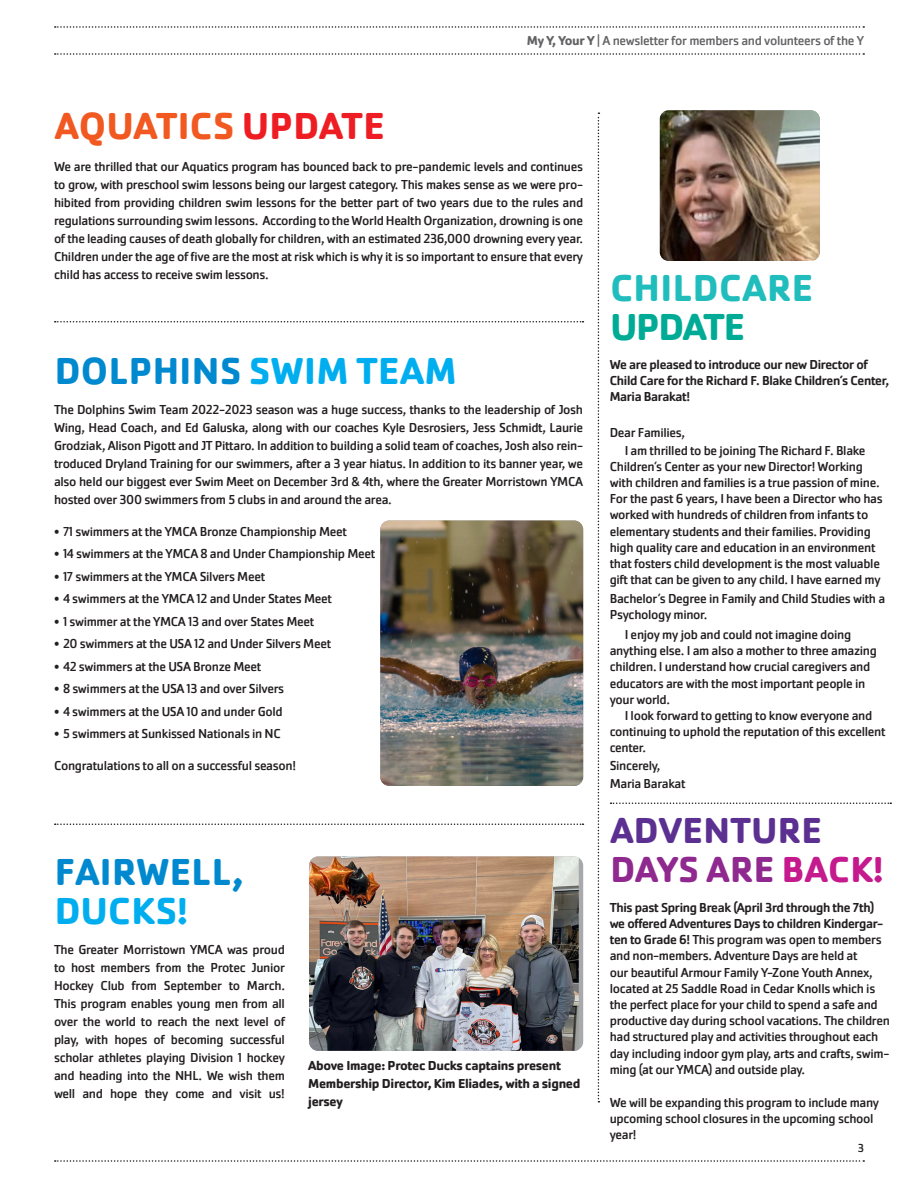
<style>
.page{position:relative;width:918px;height:1188px;background:#fff}
.page>*{position:absolute;margin:0;border:0;box-sizing:border-box;transform-origin:0 0}
.Heading_2{font:700 39px/39px "Cachet Pro";letter-spacing:.01em;color:#0089cf}
.Heading_2-2{font:700 39px/39px "Cachet Pro";letter-spacing:.01em;color:#21bdbd}
.Heading_2-3{font:700 39px "Cachet Pro";letter-spacing:.01em;color:#f15921}
.Heading_2-4{font:700 37.5px/39px "Cachet Pro";letter-spacing:.01em;color:#5b3091}
.Body_copy{font:13.5px/16.2px "Cachet Pro";letter-spacing:-.025em;color:#231f20}
.Heading_2-5{font:13.5px/16.2px "Cachet Pro";letter-spacing:-.025em;color:#231f20}
.Subhead{font:13.5px/18px "Cachet Pro";letter-spacing:-.025em;color:#231f20;text-align:justify}
.Body_copy-2{font:500 13.5px/16.2px "Cachet Pro";letter-spacing:-.025em;color:#231f20}
.Byline___Image_Caption{font:700 13.5px/18px "Cachet Pro";letter-spacing:-.025em;color:#231f20}
.Address{font:13.5px "Cachet Pro";letter-spacing:-.025em;color:#636366}
.t1{font:12px "Cachet Pro";color:#231f20}
.s1{font-weight:700}
.s2{color:#ee1d23}
.s3{color:#00aeef}
.s4{color:#00ab95}
.s5{color:#90298f}
.s6{color:#c5198e}
.s7{font-weight:500}
</style>
<div class="page">
<img style="left:380px;top:520px;width:203px;height:266px">
<svg style="left:55px;top:26px;width:809px;height:2px"></svg>
<svg style="left:55px;top:1160px;width:809px;height:2px"></svg>
<svg style="left:55px;top:53px;width:809px;height:2px"></svg>
<svg style="left:598px;top:112px;width:1px;height:990px"></svg>
<svg style="left:55px;top:824px;width:528px;height:1px"></svg>
<svg style="left:610px;top:802px;width:281px;height:2px"></svg>
<svg style="left:55px;top:321px;width:528px;height:1px"></svg>
<img style="left:309px;top:856px;width:270px;height:195px">
<img style="left:660px;top:110px;width:160px;height:151px">
<p class="Address" style="left:527px;top:33px;width:339px"><span class="s1">My Y, Your Y</span> | A newsletter for members and volunteers of the Y</p>
<p class="Heading_2-3" style="left:55px;top:102px;width:331px">AQUATICS <span class="s2">UPDATE</span></p>
<p class="Body_copy" style="left:54px;top:158px;width:531px;line-height:18px;text-align:justify">We are thrilled that our Aquatics program has bounced back to pre-pandemic levels and continues to grow, with preschool swim lessons being our largest category. This makes sense as we were pro&shy;hibited from providing children swim lessons for the better part of two years due to the rules and regulations surrounding swim lessons. According to the World Health Organization, drowning is one of the leading causes of death globally for children, with an estimated 236,000 drowning every year.<br>Children under the age of five are the most at risk which is why it is so important to ensure that every child has access to receive swim lessons.</p>
<p class="Heading_2" style="left:55px;top:351px;width:404px">DOLPHINS <span class="s3">SWIM TEAM</span></p>
<p class="Body_copy" style="left:54px;top:401px;width:531px;line-height:18px;text-align:justify">The Dolphins Swim Team 2022-2023 season was a huge success, thanks to the leadership of Josh Wing, Head Coach, and Ed Galuska, along with our coaches Kyle Desrosiers, Jess Schmidt, Laurie Grodziak, Alison Pigott and JT Pittaro. In addition to building a solid team of coaches, Josh also rein&shy;troduced Dryland Training for our swimmers, after a 3 year hiatus. In addition to its banner year, we also held our biggest ever Swim Meet on December 3rd &amp; 4th, where the Greater Morristown YMCA hosted over 300 swimmers from 5 clubs in and around the area.</p>
<p class="Body_copy" style="left:54px;top:523px;width:295px">• 71 swimmers at the YMCA Bronze Championship Meet</p>
<p class="Body_copy" style="left:54px;top:546px;width:323px">• 14 swimmers at the YMCA 8 and Under Championship Meet</p>
<p class="Body_copy" style="left:54px;top:568px;width:213px">• 17 swimmers at the YMCA Silvers Meet</p>
<p class="Body_copy" style="left:54px;top:591px;width:280px">• 4 swimmers at the YMCA 12 and Under States Meet</p>
<p class="Body_copy" style="left:54px;top:613px;width:262px">• 1 swimmer at the YMCA 13 and over States Meet</p>
<p class="Body_copy" style="left:54px;top:636px;width:279px">• 20 swimmers at the USA 12 and Under Silvers Meet</p>
<p class="Body_copy" style="left:54px;top:658px;width:209px">• 42 swimmers at the USA Bronze Meet</p>
<p class="Body_copy" style="left:54px;top:681px;width:232px">• 8 swimmers at the USA 13 and over Silvers</p>
<p class="Body_copy" style="left:54px;top:703px;width:230px">• 4 swimmers at the USA 10 and under Gold</p>
<p class="Body_copy" style="left:54px;top:726px;width:228px">• 5 swimmers at Sunkissed Nationals in NC</p>
<p class="Body_copy" style="left:54px;top:757px;width:244px">Congratulations to all on a successful season!</p>
<p class="Heading_2" style="left:55px;top:853px;width:190px">FAIRWELL,<br><span class="s3">DUCKS!</span></p>
<p class="Subhead" style="left:54px;top:941px;width:233px">The Greater Morristown YMCA was proud to host members from the Protec Junior Hockey Club from September to March.<br>This program enables young men from all over the world to reach the next level of play, with hopes of becoming successful scholar athletes playing Division 1 hockey and heading into the NHL. We wish them well and hope they come and visit us!</p>
<p class="Byline___Image_Caption" style="left:308px;top:1056px;width:274px">Above Image: Protec Ducks captains present<br>Membership Director, Kim Eliades, with a signed jersey</p>
<p class="Heading_2-2" style="left:610px;top:268px;width:204px">CHILDCARE<br><span class="s4">UPDATE</span></p>
<p class="Body_copy-2" style="left:610px;top:357px;width:281px">We are pleased to introduce our new Director of<br>Child Care for the Richard F. Blake Children’s Center,<br>Maria Barakat!</p>
<p class="Body_copy" style="left:610px;top:424px;width:77px">Dear Families,</p>
<p class="Body_copy" style="left:610px;top:442px;width:275px;text-indent:15px">I am thrilled to be joining The Richard F. Blake Children’s Center as your new Director! Working with children and families is a true passion of mine.<br>For the past 6 years, I have been a Director who has worked with hundreds of children from infants to</p>
<p class="Body_copy" style="left:610px;top:523px;width:272px">elementary students and their families. Providing high quality care and education in an environment that fosters child development is the most valuable gift that can be given to any child. I have earned my</p>
<p class="Body_copy" style="left:610px;top:591px;width:277px">Bachelor’s Degree in Family and Child Studies with a<br>Psychology minor.</p>
<p class="Body_copy" style="left:610px;top:627px;width:269px;text-indent:15px">I enjoy my job and could not imagine doing anything else. I am also a mother to three amazing children. I understand how crucial caregivers and educators are with the most important people in your world.</p>
<p class="Body_copy" style="left:610px;top:708px;width:277px;text-indent:15px">I look forward to getting to know everyone and continuing to uphold the reputation of this excellent center.</p>
<p class="Body_copy" style="left:610px;top:757px;width:52px">Sincerely,</p>
<p class="Body_copy" style="left:610px;top:775px;width:77px">Maria Barakat</p>
<p class="Heading_2-4" style="left:610px;top:811px;width:275px">ADVENTURE<br><span class="s5">DAYS ARE</span> <span class="s6">BACK!</span></p>
<p class="Heading_2-5" style="left:610px;top:899px;width:282px"><span class="s7">This past Spring Break (April 3rd through the 7th) we offered Adventures Days to children Kindergar&shy;ten to Grade 6!</span> This program was open to members and non-members. Adventure Days are held at<br>our beautiful Armour Family Y-Zone Youth Annex, located at 25 Saddle Road in Cedar Knolls which is the perfect place for your child to spend a safe and productive day during school vacations. The children had structured play and activities throughout each day including indoor gym play, arts and crafts, swim&shy;ming (at our YMCA) and outside play.</p>
<p class="Body_copy" style="left:610px;top:1095px;width:271px">We will be expanding this program to include many upcoming school closures in the upcoming school year!</p>
<p class="t1" style="left:858px;top:1141px;width:8px">3</p>
</div>
